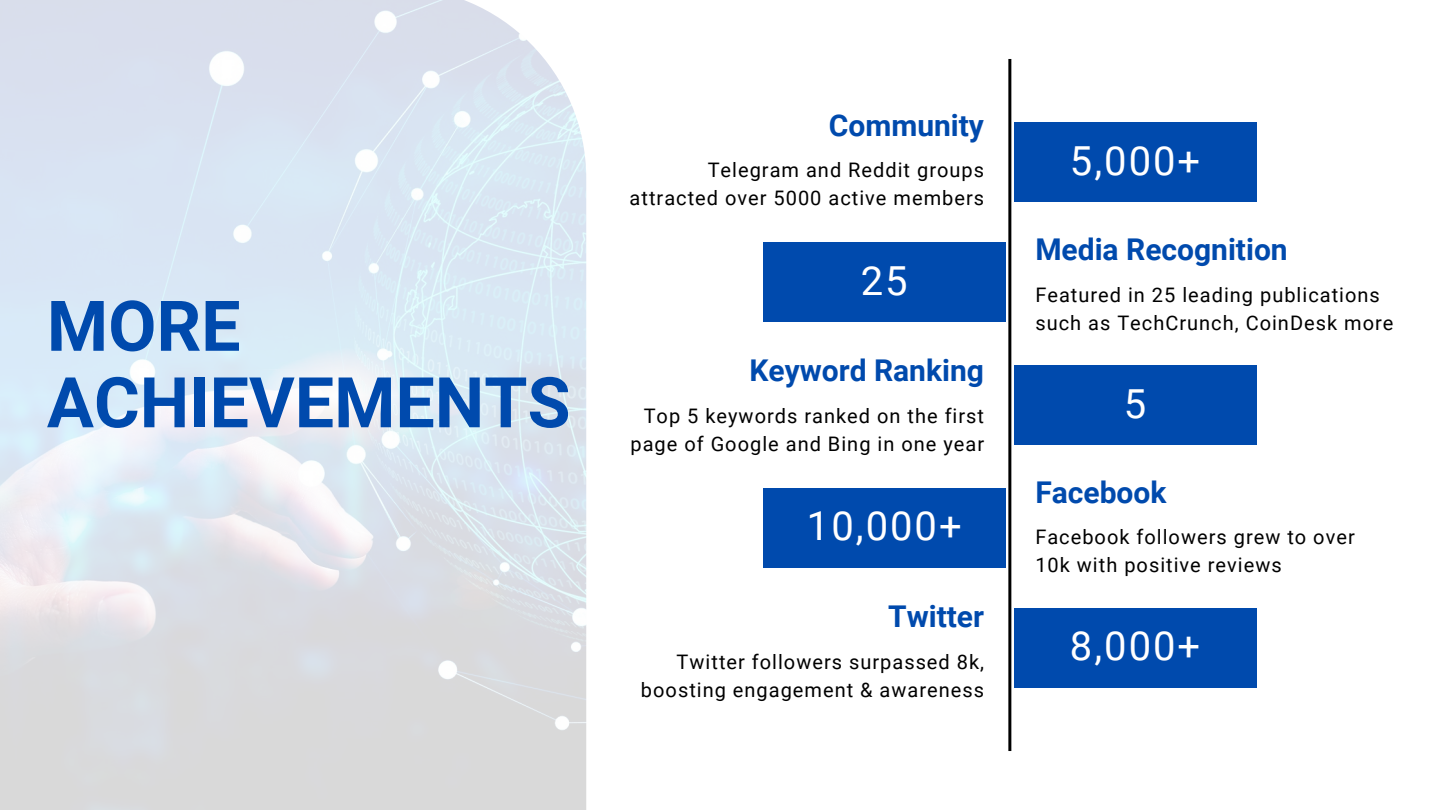
<style>
.page{position:relative;width:1440px;height:810px;background:#fff}
.page>*{position:absolute;margin:0;border:0;box-sizing:border-box;transform-origin:0 0}
.t1{font:700 70px/76.5px "Roboto";color:#004aad}
.t2{font:40px "Roboto";letter-spacing:.05em;color:#fff}
.t3{font:700 30px "Roboto";color:#004aad}
.t4{font:20px/27.8px "Roboto";letter-spacing:.05em;color:#000;text-align:right}
</style>
<div class="page">
<hr style="left:1008px;top:59px;width:3px;height:692px;background:#000">
<img style="left:0;top:0;width:586px;height:810px">
<div style="left:1014px;top:123px;width:243px;height:79px;background:#004aad"></div>
<div style="left:1014px;top:365px;width:243px;height:80px;background:#004aad"></div>
<div style="left:1014px;top:608px;width:243px;height:79px;background:#004aad"></div>
<div style="left:763px;top:488px;width:243px;height:80px;background:#004aad"></div>
<div style="left:763px;top:242px;width:243px;height:80px;background:#004aad"></div>
<h3 class="t1" style="left:47px;top:289px;width:525px">MORE<br>ACHIEVEMENTS</h3>
<h3 class="t3" style="left:829px;top:108px;width:157px">Community</h3>
<p class="t4" style="left:630px;top:157px;width:356px">Telegram and Reddit groups attracted over 5000 active members</p>
<p class="t2" style="left:861px;top:258px;width:48px">25</p>
<h2 class="t3" style="left:750px;top:354px;width:236px">Keyword Ranking</h2>
<h3 class="t4" style="left:630px;top:402px;width:355px">Top 5 keywords ranked on the first page of Google and Bing in one year</h3>
<p class="t2" style="left:807px;top:503px;width:156px">10,000+</p>
<p class="t3" style="left:888px;top:599px;width:97px">Twitter</p>
<p class="t4" style="left:641px;top:648px;width:345px">Twitter followers surpassed 8k, boosting engagement &amp; awareness</p>
<p class="t2" style="left:1070px;top:138px;width:132px">5,000+</p>
<p class="t3" style="left:1035px;top:232px;width:254px">Media Recognition</p>
<p class="t4" style="left:1035px;top:281px;width:360px;text-align:left">Featured in 25 leading publications such as TechCrunch, CoinDesk more</p>
<h1 class="t2" style="left:1124px;top:380px;width:24px">5</h1>
<h2 class="t3" style="left:1035px;top:475px;width:133px">Facebook</h2>
<h3 class="t4" style="left:1035px;top:524px;width:321px;text-align:left">Facebook followers grew to over<br>10k with positive reviews</h3>
<h3 class="t2" style="left:1070px;top:623px;width:132px">8,000+</h3>
</div>
